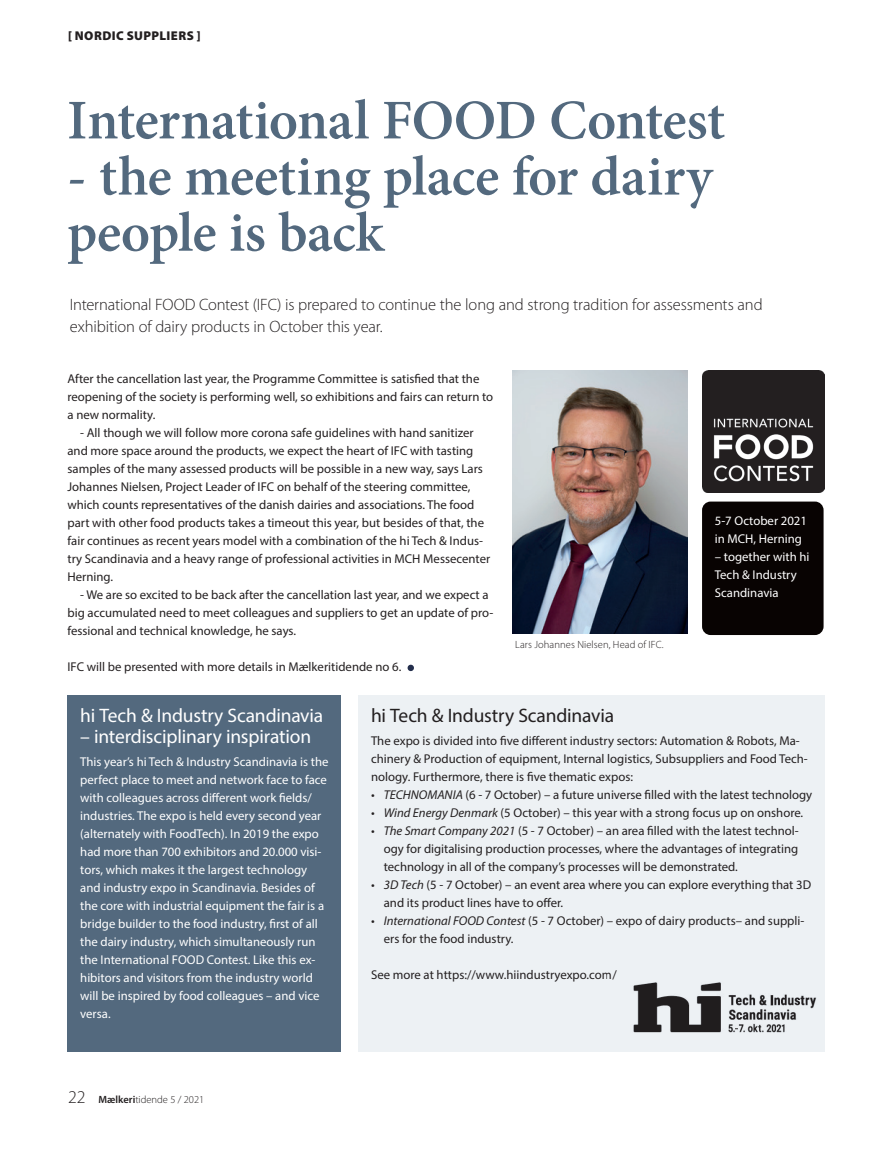
<style>
.page{position:relative;width:893px;height:1149px;background:#fff}
.page>*{position:absolute;margin:0;border:0;box-sizing:border-box;transform-origin:0 0}
.Rubrik{font:600 56.1px/56.1px "Minion Pro";letter-spacing:-.01em;color:#53697e}
.Mellemrubrik2{font:19.5px "Myriad Pro";letter-spacing:-.01em;color:#fff}
.Mellemrubrik2-2{font:19.5px "Myriad Pro";letter-spacing:-.01em;color:#231f20}
.Underrubrik{font:300 16.5px/22.5px "Myriad Pro";letter-spacing:-.01em;color:#231f20}
.Brødtekst_ind{font:12.75px/18px "Myriad Pro";color:#231f20}
.Brødtekst{font:12.75px/18px "Myriad Pro";color:#fff}
.Brødtekst-2{font:12.75px/18px "Myriad Pro";color:#231f20}
.Mellemrubrik{font:900 12.75px "Myriad Pro";letter-spacing:.035em;color:#231f20}
.Billedtekst{font:300 10.5px "Myriad Pro";letter-spacing:.01em;color:#231f20}
.s1{font-size:18px}
.s2{font-weight:600}
.s3{font-style:italic}
</style>
<div class="page">
<img style="left:512px;top:370px;width:175px;height:263px">
<div style="left:358px;top:694px;width:467px;height:356px;background:#edf1f4"></div>
<div style="left:702px;top:501px;width:122px;height:133px;background:#080302;border-radius:9px"></div>
<div style="left:68px;top:694px;width:273px;height:356px;background:#53697e"></div>
<svg style="left:408px;top:664px;width:6px;height:7px"></svg>
<img style="left:608px;top:982px;width:217px;height:70px">
<img style="left:702px;top:370px;width:122px;height:122px">
<p class="Mellemrubrik" style="left:68px;top:28px;width:134px">[ NORDIC SUPPLIERS ]</p>
<p class="Rubrik" style="left:67px;top:92px;width:660px">International FOOD Contest</p>
<p class="Rubrik" style="left:67px;top:148px;width:647px">- the meeting place for dairy people is back</p>
<p class="Underrubrik" style="left:70px;top:293px;width:694px">International FOOD Contest (IFC) is prepared to continue the long and strong tradition for assessments and exhibition of dairy products in October this year.</p>
<p class="Brødtekst-2" style="left:68px;top:369px;width:427px">After the cancellation last year, the Programme Committee is satisfied that the reopening of the society is performing well, so exhibitions and fairs can return to a new normality.</p>
<p class="Brødtekst_ind" style="left:68px;top:423px;width:424px;text-indent:13px">- All though we will follow more corona safe guidelines with hand sanitizer and more space around the products, we expect the heart of IFC with tasting samples of the many assessed products will be possible in a new way, says Lars Johannes Nielsen, Project Leader of IFC on behalf of the steering committee, which counts representatives of the danish dairies and associations. The food part with other food products takes a timeout this year, but besides of that, the fair continues as recent years model with a combination of the hi Tech &amp; Indus&shy;try Scandinavia and a heavy range of professional activities in MCH Messecenter Herning.</p>
<p class="Brødtekst_ind" style="left:68px;top:585px;width:427px;text-indent:13px">- We are so excited to be back after the cancellation last year, and we expect a big accumulated need to meet colleagues and suppliers to get an update of pro&shy;fessional and technical knowledge, he says.</p>
<p class="Brødtekst-2" style="left:68px;top:657px;width:335px">IFC will be presented with more details in Mælkeritidende no 6.</p>
<p class="Billedtekst" style="left:515px;top:639px;width:150px">Lars Johannes Nielsen, Head of IFC.</p>
<p class="Brødtekst" style="left:715px;top:511px;width:94px">5-7 October 2021 in MCH, Herning</p>
<p class="Brødtekst" style="left:715px;top:547px;width:96px">– together with hi<br>Tech &amp; Industry<br>Scandinavia</p>
<p class="Mellemrubrik2" style="left:80px;top:703px;width:245px">hi Tech &amp; Industry Scandinavia</p>
<p class="Mellemrubrik2" style="left:80px;top:724px;width:232px">– interdisciplinary inspiration</p>
<p class="Brødtekst" style="left:80px;top:752px;width:250px">This year’s hi Tech &amp; Industry Scandinavia is the perfect place to meet and network face to face with colleagues across different work fields/ industries. The expo is held every second year (alternately with FoodTech). In 2019 the expo had more than 700 exhibitors and 20.000 visi&shy;tors, which makes it the largest technology and industry expo in Scandinavia. Besides of the core with industrial equipment the fair is a bridge builder to the food industry, first of all the dairy industry, which simultaneously run the International FOOD Contest. Like this ex&shy;hibitors and visitors from the industry world will be inspired by food colleagues – and vice versa.</p>
<p class="Billedtekst" style="left:68px;top:1093px;width:138px"><span class="s1">22</span> <span class="s2">Mælkeri</span>tidende 5 / 2021</p>
<p class="Mellemrubrik2-2" style="left:371px;top:703px;width:245px">hi Tech &amp; Industry Scandinavia</p>
<p class="Brødtekst-2" style="left:371px;top:731px;width:438px">The expo is divided into five different industry sectors: Automation &amp; Robots, Ma&shy;chinery &amp; Production of equipment, Internal logistics, Subsuppliers and Food Tech&shy;nology. Furthermore, there is five thematic expos:</p>
<p class="Brødtekst_ind" style="left:371px;top:785px;width:443px"><span class="s3">• TECHNOMANIA</span> (6 - 7 October) – a future universe filled with the latest technology</p>
<p class="Brødtekst_ind" style="left:371px;top:803px;width:434px"><span class="s3">• Wind Energy Denmark</span> (5 October) – this year with a strong focus up on onshore.</p>
<p class="Brødtekst_ind" style="left:384px;top:821px;width:417px;text-align:justify;text-indent:-13px"><span class="s3">• The Smart Company 2021</span> (5 - 7 October) – an area filled with the latest technol&shy;ogy for digitalising production processes, where the advantages of integrating technology in all of the company’s processes will be demonstrated.</p>
<p class="Brødtekst_ind" style="left:384px;top:875px;width:429px;text-indent:-13px"><span class="s3">• 3D Tech</span> (5 - 7 October) – an event area where you can explore everything that 3D and its product lines have to offer.</p>
<p class="Brødtekst_ind" style="left:384px;top:911px;width:422px;text-indent:-13px"><span class="s3">• International FOOD Contest</span> (5 - 7 October) – expo of dairy products– and suppli&shy;ers for the food industry.</p>
<p class="Brødtekst-2" style="left:371px;top:965px;width:247px">See more at https://www.hiindustryexpo.com/</p>
</div>
